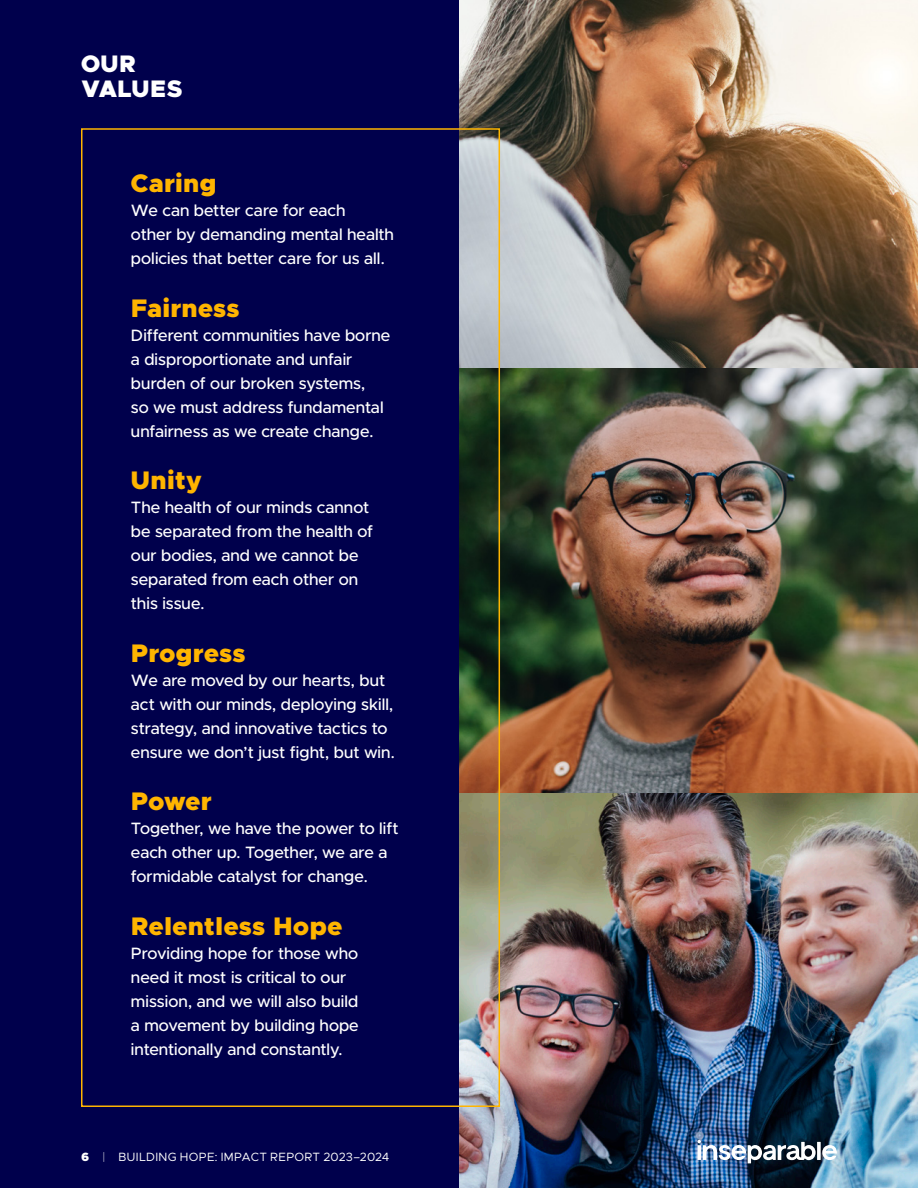
<style>
.page{position:relative;width:918px;height:1188px;background:#fff}
.page>*{position:absolute;margin:0;border:0;box-sizing:border-box;transform-origin:0 0}
.t1{font:900 25.5px "Metropolis";letter-spacing:.015em;color:#ffb500}
.H1_-_Reversed{font:900 24px "Metropolis";letter-spacing:.02em;color:#fff}
.P1_-_Reversed{font:500 16.5px/24px "Metropolis";letter-spacing:.005em;color:#fff}
.t2{font:12px "Metropolis";letter-spacing:.02em;color:#fff}
.s1{font-weight:900}
.s2{font-weight:100}
</style>
<div class="page">
<img style="left:459px;top:792px;width:459px;height:396px">
<img style="left:459px;top:0;width:459px;height:369px">
<img style="left:459px;top:369px;width:459px;height:423px">
<div style="left:0;top:0;width:459px;height:1188px;background:#00004c"></div>
<div style="left:81px;top:128px;width:419px;height:979px;border:2px solid #ffb500"></div>
<img style="left:697px;top:1140px;width:140px;height:23px">
<p class="H1_-_Reversed" style="left:81px;top:48px;width:57px">OUR</p>
<p class="H1_-_Reversed" style="left:81px;top:73px;width:103px">VALUES</p>
<h3 class="t1" style="left:131px;top:167px;width:87px">Caring</h3>
<p class="P1_-_Reversed" style="left:131px;top:199px;width:265px">We can better care for each<br>other by demanding mental health policies that better care for us all.</p>
<h3 class="t1" style="left:131px;top:292px;width:110px">Fairness</h3>
<p class="P1_-_Reversed" style="left:131px;top:323px;width:261px">Different communities have borne a disproportionate and unfair burden of our broken systems,<br>so we must address fundamental unfairness as we create change.</p>
<h3 class="t1" style="left:131px;top:464px;width:72px">Unity</h3>
<p class="P1_-_Reversed" style="left:131px;top:496px;width:244px">The health of our minds cannot be separated from the health of our bodies, and we cannot be separated from each other on this issue.</p>
<h3 class="t1" style="left:131px;top:637px;width:116px">Progress</h3>
<p class="P1_-_Reversed" style="left:131px;top:668px;width:265px">We are moved by our hearts, but act with our minds, deploying skill, strategy, and innovative tactics to ensure we don’t just fight, but win.</p>
<h3 class="t1" style="left:131px;top:785px;width:82px">Power</h3>
<p class="P1_-_Reversed" style="left:131px;top:817px;width:269px">Together, we have the power to lift each other up. Together, we are a formidable catalyst for change.</p>
<h3 class="t1" style="left:131px;top:910px;width:213px">Relentless Hope</h3>
<p class="P1_-_Reversed" style="left:131px;top:941px;width:229px">Providing hope for those who need it most is critical to our mission, and we will also build a movement by building hope intentionally and constantly.</p>
<p class="t2" style="left:81px;top:1149px;width:310px"><span class="s1">6</span> <span class="s2">|</span> BUILDING HOPE: IMPACT REPORT 2023–2024</p>
</div>
